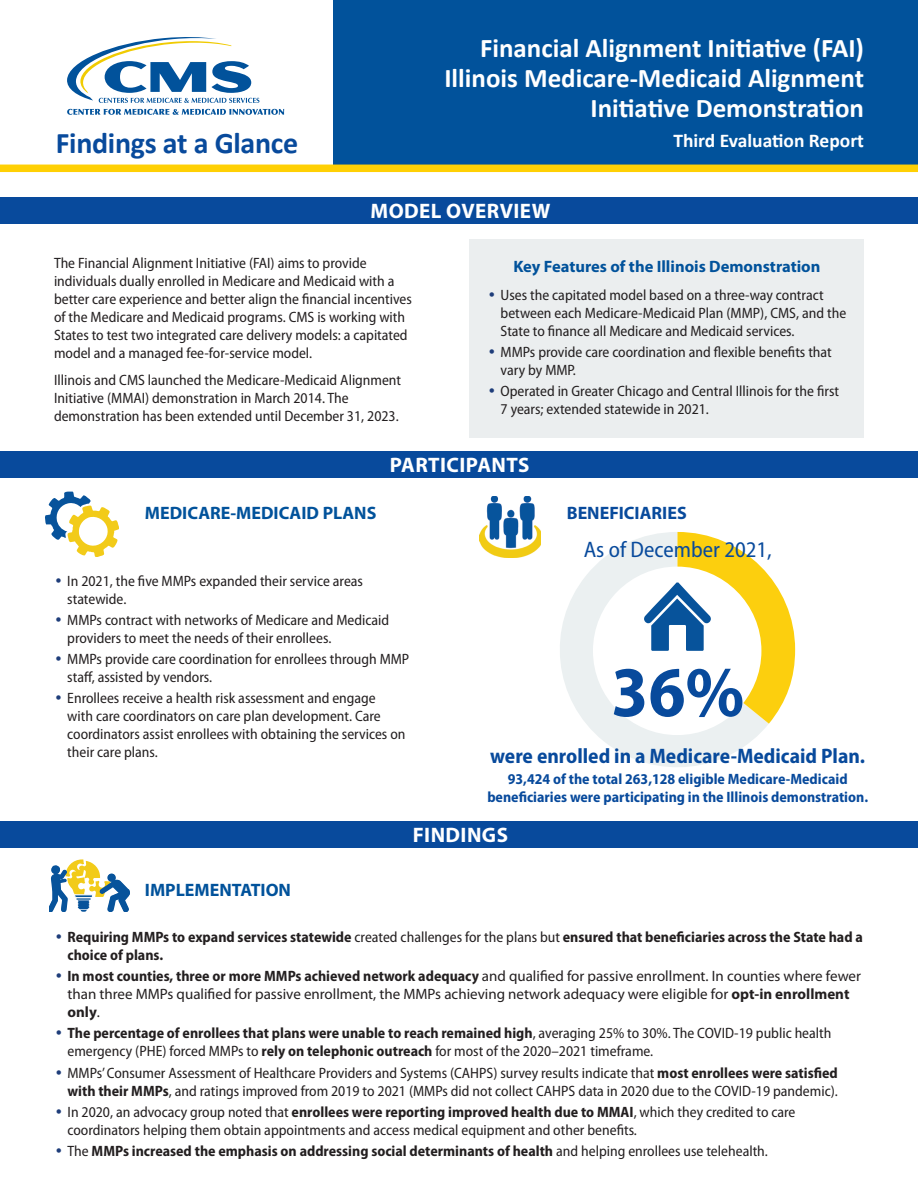
<style>
.page{position:relative;width:918px;height:1188px;background:#fff}
.page>*{position:absolute;margin:0;border:0;box-sizing:border-box;transform-origin:0 0}
.t1{font:700 semi-condensed 72px "Myriad Pro";color:#084a9c}
.t2{font:700 30px "Calibri";letter-spacing:-.01em;color:#084a9c}
.t3{font:700 27px/30px "Calibri";color:#fff;text-align:right}
.t4{font:semi-condensed 22.5px "Myriad Pro";color:#084a9c}
.t5{font:700 semi-condensed 21px "Myriad Pro";color:#084a9c}
.t6{font:700 21px "Myriad Pro";letter-spacing:.02em;color:#fff}
.t7{font:700 19.5px "Calibri";color:#fff}
.t8{font:700 18px "Myriad Pro";color:#01529b}
.t9{font:700 18px "Myriad Pro";color:#084a9c}
.t10{font:700 16.5px "Myriad Pro";color:#01529b}
.t11{font:semi-condensed 15px/18px "Myriad Pro";color:#231f20}
.t12{font:700 semi-condensed 15px/18px "Myriad Pro";color:#231f20}
.t13{font:15px/18px "Myriad Pro";color:#231f20}
.t14{font:700 semi-condensed 15px/18px "Myriad Pro";color:#084a9c;text-align:center}
.s1{font-weight:400}
.s2{font-weight:700;font-stretch:semi-condensed}
.s3{font-weight:700}
</style>
<div class="page">
<div style="left:333px;top:0;width:585px;height:165px;background:#01529b"></div>
<div style="left:0;top:165px;width:918px;height:7px;background:#ffd004"></div>
<svg style="left:67px;top:37px;width:192px;height:66px"></svg>
<svg style="left:67px;top:109px;width:217px;height:6px"></svg>
<div style="left:470px;top:239px;width:394px;height:198px;background:#ebeeef"></div>
<svg style="left:45px;top:492px;width:74px;height:65px"></svg>
<div style="left:1px;top:197px;width:917px;height:27px;background:#084a9c"></div>
<div style="left:0;top:451px;width:918px;height:27px;background:#084a9c"></div>
<div style="left:1px;top:821px;width:917px;height:27px;background:#084a9c"></div>
<svg style="left:49px;top:859px;width:81px;height:52px"></svg>
<img style="left:480px;top:496px;width:61px;height:61px">
<svg style="left:560px;top:537px;width:208px;height:230px;fill:#ebf0f1"></svg>
<div style="left:593px;top:567px;width:168px;height:168px;background:#fff;border-radius:50%"></div>
<svg style="left:644px;top:532px;width:151px;height:192px"></svg>
<p class="t2" style="left:56px;top:122px;width:244px">Findings at a Glance</p>
<h1 class="t3" style="left:444px;top:33px;width:421px">Financial Alignment Initiative (FAI)<br>Illinois Medicare-Medicaid Alignment<br>Initiative Demonstration</h1>
<p class="t7" style="left:673px;top:127px;width:192px">Third Evaluation Report</p>
<h2 class="t6" style="left:370px;top:199px;width:181px">MODEL OVERVIEW</h2>
<p class="t11" style="left:54px;top:254px;width:359px">The Financial Alignment Initiative (FAI) aims to provide individuals dually enrolled in Medicare and Medicaid with a better care experience and better align the financial incentives of the Medicare and Medicaid programs. CMS is working with States to test two integrated care delivery models: a capitated model and a managed fee-for-service model.</p>
<p class="t11" style="left:54px;top:372px;width:349px">Illinois and CMS launched the Medicare-Medicaid Alignment<br>Initiative (MMAI) demonstration in March 2014. The demonstration has been extended until December 31, 2023.</p>
<h3 class="t10" style="left:513px;top:257px;width:308px">Key Features of the Illinois Demonstration</h3>
<p class="t11" style="left:501px;top:286px;width:347px">Uses the capitated model based on a three-way contract between each Medicare-Medicaid Plan (MMP), CMS, and the<br>State to finance all Medicare and Medicaid services.</p>
<p class="t11" style="left:501px;top:343px;width:333px">MMPs provide care coordination and flexible benefits that vary by MMP.</p>
<p class="t11" style="left:501px;top:383px;width:340px">Operated in Greater Chicago and Central Illinois for the first<br>7 years; extended statewide in 2021.</p>
<h3 class="t8" style="left:145px;top:502px;width:233px">MEDICARE-MEDICAID PLANS</h3>
<h2 class="t6" style="left:390px;top:453px;width:141px">PARTICIPANTS</h2>
<h3 class="t9" style="left:567px;top:502px;width:121px">BENEFICIARIES</h3>
<p class="t4" style="left:584px;top:537px;width:190px">As of December 2021,</p>
<p class="t11" style="left:67px;top:572px;width:297px">In 2021, the five MMPs expanded their service areas statewide.</p>
<p class="t11" style="left:67px;top:611px;width:323px">MMPs contract with networks of Medicare and Medicaid providers to meet the needs of their enrollees.</p>
<p class="t11" style="left:67px;top:650px;width:344px">MMPs provide care coordination for enrollees through MMP staff, assisted by vendors.</p>
<p class="t11" style="left:67px;top:690px;width:340px">Enrollees receive a health risk assessment and engage<br>with care coordinators on care plan development. Care coordinators assist enrollees with obtaining the services on their care plans.</p>
<p class="t1" style="left:611px;top:652px;width:134px">36%</p>
<p class="t5" style="left:490px;top:744px;width:376px">were enrolled in a Medicare-Medicaid Plan.</p>
<p class="t14" style="left:487px;top:770px;width:382px">93,424 of the total 263,128 eligible Medicare-Medicaid beneficiaries were participating in the Illinois demonstration.</p>
<h2 class="t6" style="left:413px;top:823px;width:97px">FINDINGS</h2>
<h3 class="t8" style="left:145px;top:880px;width:148px">IMPLEMENTATION</h3>
<p class="t12" style="left:67px;top:928px;width:797px">Requiring MMPs to expand services statewide <span class="s1">created challenges for the plans but</span> ensured that beneficiaries across the State had a choice of plans.</p>
<p class="t13" style="left:67px;top:967px;width:795px"><span class="s2">In most counties, three or more MMPs achieved network adequacy</span> and qualified for passive enrollment. In counties where fewer than three MMPs qualified for passive enrollment, the MMPs achieving network adequacy were eligible for <span class="s3">opt-in enrollment only</span>.</p>
<p class="t11" style="left:67px;top:1025px;width:766px"><span class="s3">The percentage of enrollees that plans were unable to reach remained high</span>, averaging 25% to 30%. The COVID-19 public health emergency (PHE) forced MMPs to <span class="s3">rely on telephonic outreach</span> for most of the 2020–2021 timeframe.</p>
<p class="t11" style="left:67px;top:1064px;width:772px">MMPs’ Consumer Assessment of Healthcare Providers and Systems (CAHPS) survey results indicate that <span class="s3">most enrollees were satisfied with their MMPs</span>, and ratings improved from 2019 to 2021 (MMPs did not collect CAHPS data in 2020 due to the COVID-19 pandemic).</p>
<p class="t11" style="left:67px;top:1103px;width:730px">In 2020, an advocacy group noted that <span class="s3">enrollees were reporting improved health due to MMAI</span>, which they credited to care coordinators helping them obtain appointments and access medical equipment and other benefits.</p>
<p class="t12" style="left:67px;top:1142px;width:702px"><span class="s1">The</span> MMPs increased the emphasis on addressing social determinants of health <span class="s1">and helping enrollees use telehealth.</span></p>
</div>
